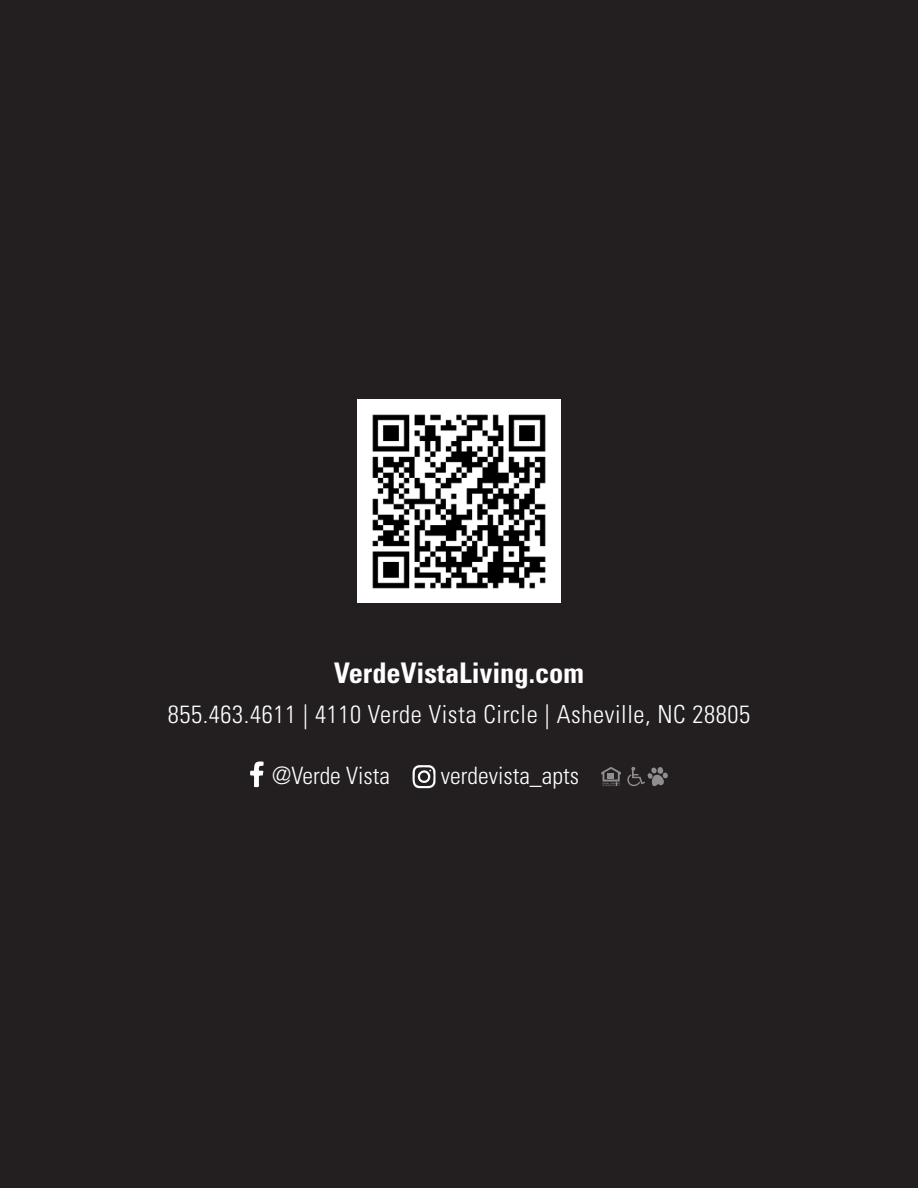
<style>
.page{position:relative;width:918px;height:1188px;background:#231f20}
.page>*{position:absolute;margin:0;border:0;box-sizing:border-box;transform-origin:0 0}
.t1{font:700 condensed 28.35px "Univers LT Std";color:#fff}
.t2{font:300 condensed 24.9px "Univers LT Std";letter-spacing:.025em;color:#fff}
.t3{font:300 condensed 23.85px "Univers LT Std";color:#fff}
</style>
<div class="page">
<img style="left:358px;top:400px;width:202px;height:202px">
<svg style="left:250px;top:761px;width:14px;height:26px"></svg>
<svg style="left:412px;top:765px;width:23px;height:23px"></svg>
<svg style="left:601px;top:767px;width:20px;height:19px"></svg>
<svg style="left:627px;top:767px;width:41px;height:19px"></svg>
<p class="t1" style="left:334px;top:656px;width:251px">VerdeVistaLiving.com</p>
<p class="t2" style="left:168px;top:700px;width:584px">855.463.4611 | 4110 Verde Vista Circle | Asheville, NC 28805</p>
<p class="t3" style="left:272px;top:761px;width:119px">@Verde Vista</p>
<p class="t3" style="left:441px;top:761px;width:140px">verdevista_apts</p>
</div>
